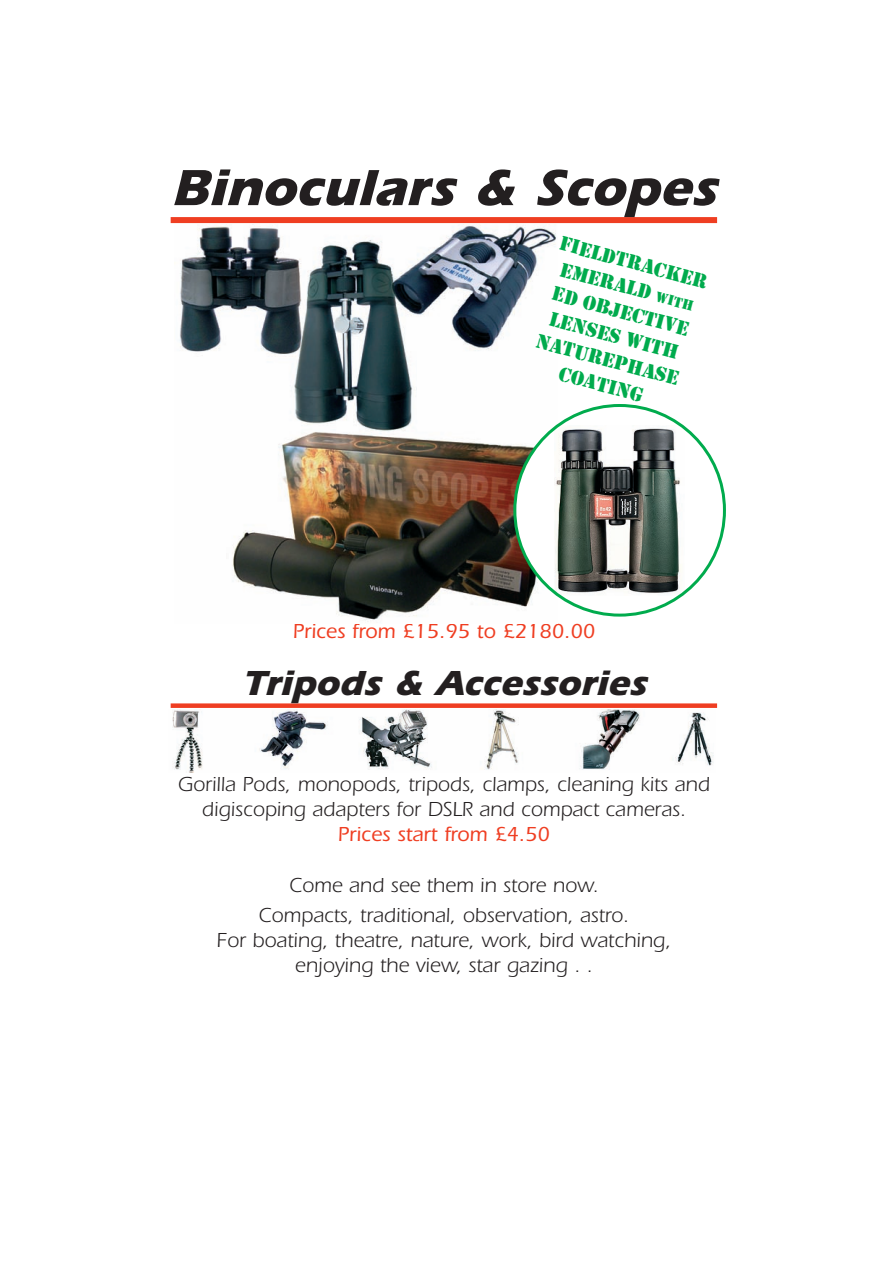
<style>
.page{position:relative;width:893px;height:1263px;background:#fff}
.page>*{position:absolute;margin:0;border:0;box-sizing:border-box;transform-origin:0 0}
.t1{font:italic 700 52.5px "Itc Eras";color:#231f20}
.t2{font:italic 700 36px "Itc Eras";color:#231f20}
.t3{font:21px/25.2px "Itc Eras";color:#231f20;text-align:center}
.t4{font:21px/25.2px "Stencil";color:#00ab4d}
.t5{font:500 21px "Itc Eras";color:#ef3e22}
.t6{font:15px "Stencil";color:#00ab4d}
</style>
<div class="page">
<div style="left:171px;top:217px;width:546px;height:6px;background:#ef3e22"></div>
<div style="left:171px;top:703px;width:546px;height:5px;background:#ef3e22"></div>
<img style="left:179px;top:225px;width:377px;height:397px">
<img style="left:172px;top:709px;width:542px;height:63px">
<svg style="left:513px;top:404px;width:213px;height:213px"></svg>
<h1 class="t1" style="left:171px;top:169px;width:557px">Binoculars &amp; Scopes</h1>
<p class="t4" style="left:563px;top:230px;width:154px;rotate:15deg">FIELDTRACK ER<br>EM ERALD<br>ED OBJECTIVE</p>
<p class="t6" style="left:658px;top:288px;width:40px;rotate:15deg">W ITH</p>
<p class="t4" style="left:546px;top:304px;width:149px;text-align:center;rotate:15deg">LENSES W ITH<br>NATUREPHASE<br>COATING</p>
<p class="t5" style="left:293px;top:624px;width:304px">Prices from £15.95 to £2180.00</p>
<h2 class="t2" style="left:242px;top:670px;width:412px">Tripods &amp; Accessories</h2>
<p class="t3" style="left:178px;top:773px;width:533px">Gorilla Pods, monopods, tripods, clamps, cleaning kits and digiscoping adapters for DSLR and compact cameras.</p>
<p class="t5" style="left:338px;top:827px;width:213px">Prices start from £4.50</p>
<p class="t3" style="left:259px;top:873px;width:372px;line-height:29.4px">Come and see them in store now.<br>Compacts, traditional, observation, astro.</p>
<p class="t3" style="left:216px;top:929px;width:456px">For boating, theatre, nature, work, bird watching, enjoying the view, star gazing . .</p>
</div>
